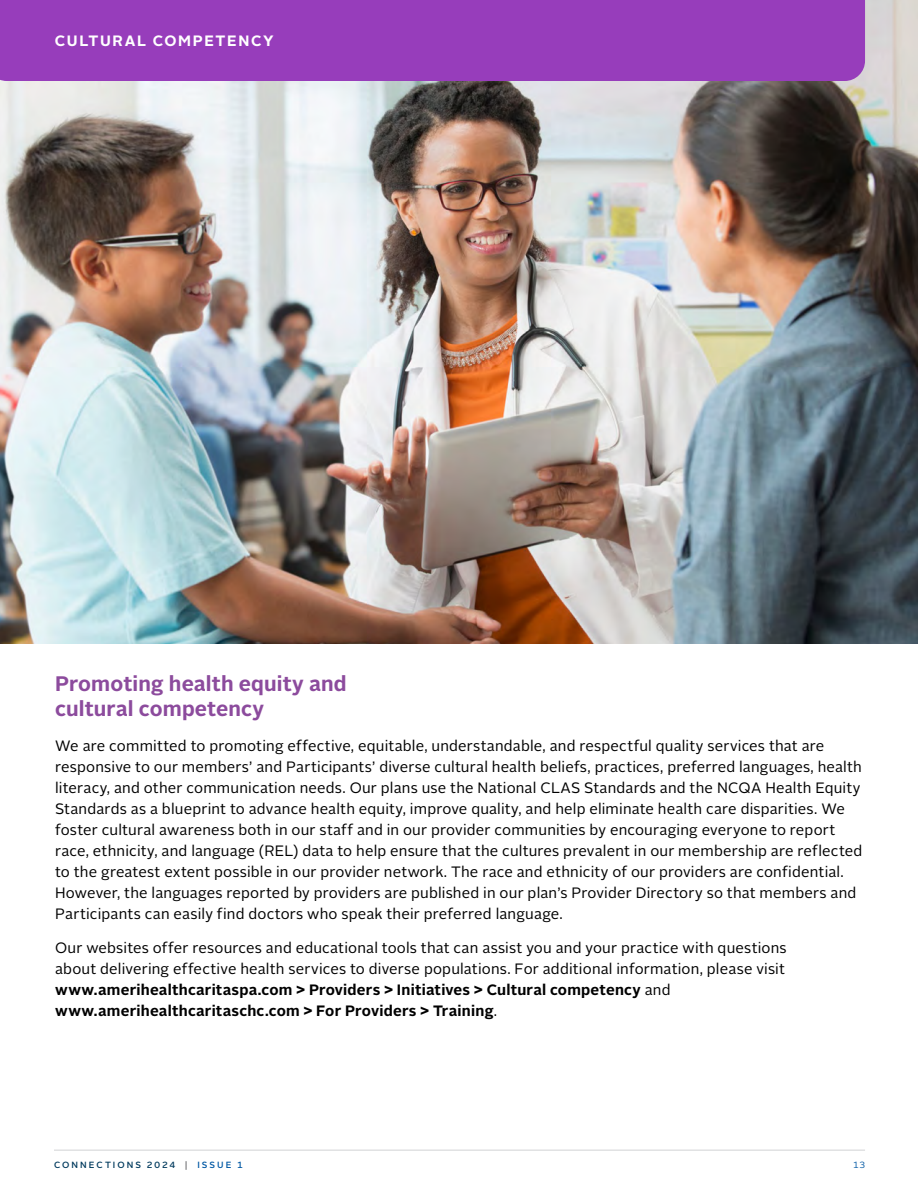
<style>
.page{position:relative;width:918px;height:1188px;background:#fff}
.page>*{position:absolute;margin:0;border:0;box-sizing:border-box;transform-origin:0 0}
.Header_with_Span{font:700 21px/25.5px "Alright Sans";letter-spacing:.01em;color:#8c4b9d}
.Body_Copy{font:15px/21px "Alright Sans";letter-spacing:.015em;color:#000}
.t1{font:700 15px "Alright Sans";letter-spacing:.105em;color:#fff}
.t2{font:500 9px "Alright Sans";letter-spacing:.23em;color:#003a5d}
.t3{font:9px "Alright Sans";color:#0058a4}
.s1{font-weight:700}
.s2{color:#6d6e71}
.s3{color:#0058a4}
</style>
<div class="page">
<img style="left:0;top:0;width:918px;height:644px">
<div style="left:0;top:0;width:865px;height:81px;background:#973dbb"></div>
<hr style="left:54px;top:1150px;width:811px;height:1px;background:#d1d3d4">
<p class="t1" style="left:55px;top:30px;width:221px">CULTURAL COMPETENCY</p>
<p class="Header_with_Span" style="left:55px;top:671px;width:293px">Promoting health equity and cultural competency</p>
<p class="Body_Copy" style="left:55px;top:735px;width:809px">We are committed to promoting effective, equitable, understandable, and respectful quality services that are responsive to our members’ and Participants’ diverse cultural health beliefs, practices, preferred languages, health literacy, and other communication needs. Our plans use the National CLAS Standards and the NCQA Health Equity Standards as a blueprint to advance health equity, improve quality, and help eliminate health care disparities. We foster cultural awareness both in our staff and in our provider communities by encouraging everyone to report race, ethnicity, and language (REL) data to help ensure that the cultures prevalent in our membership are reflected to the greatest extent possible in our provider network. The race and ethnicity of our providers are confidential.<br>However, the languages reported by providers are published in our plan’s Provider Directory so that members and Participants can easily find doctors who speak their preferred language.</p>
<p class="Body_Copy" style="left:55px;top:938px;width:733px">Our websites offer resources and educational tools that can assist you and your practice with questions about delivering effective health services to diverse populations. For additional information, please visit <span class="s1">www.amerihealthcaritaspa.com &gt; Providers &gt; Initiatives &gt; Cultural competency</span> and <span class="s1">www.amerihealthcaritaschc.com &gt; For Providers &gt; Training</span>.</p>
<p class="t2" style="left:54px;top:1159px;width:190px">CONNECTIONS 2024 <span class="s2">|</span> <span class="s3">ISSUE 1</span></p>
<p class="t3" style="left:853px;top:1159px;width:13px">13</p>
</div>
